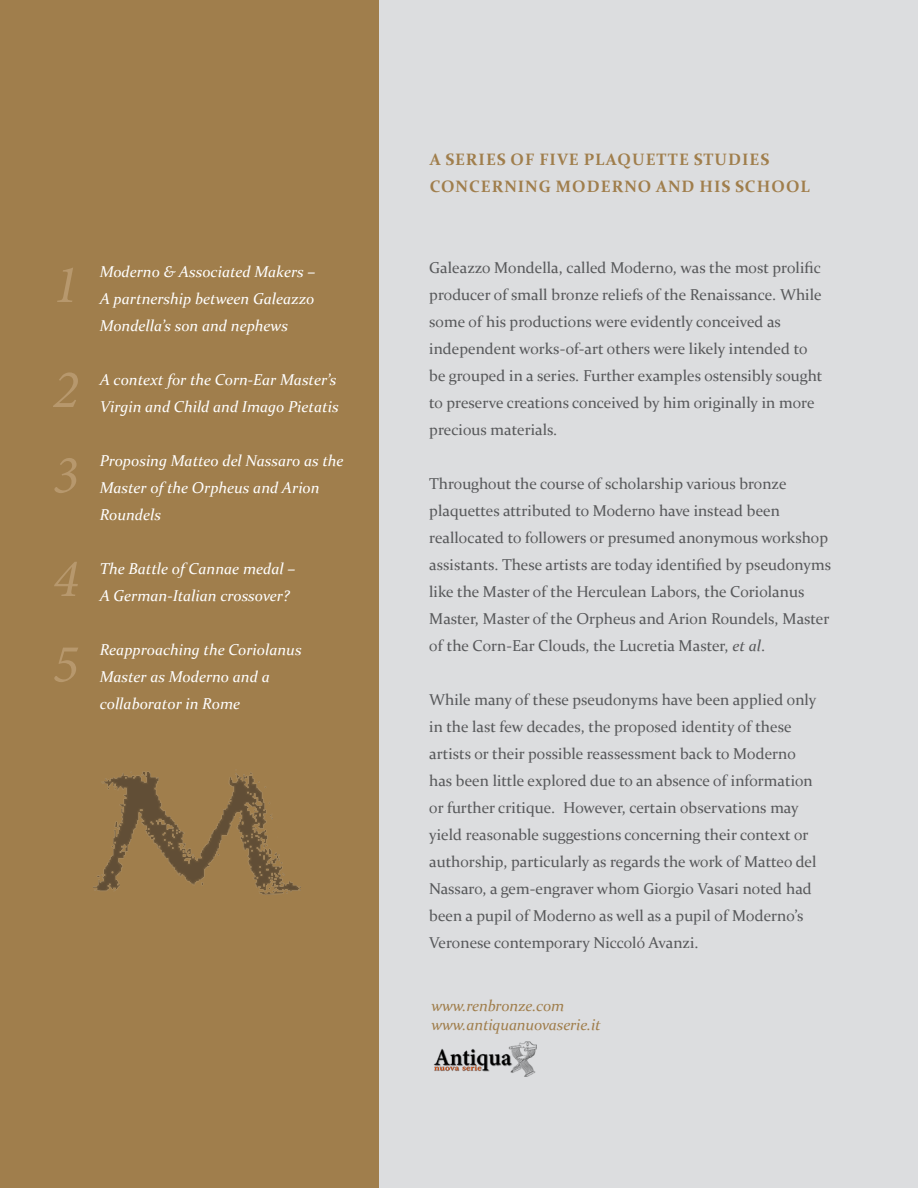
<style>
.page{position:relative;width:918px;height:1188px;background:#fff}
.page>*{position:absolute;margin:0;border:0;box-sizing:border-box;transform-origin:0 0}
.t1{font:italic 54.45px "Minion Pro";color:#b7986d}
.t2{font:700 16.5px/27px "Constantia";letter-spacing:.06em;color:#a07e4c}
.t3{font:15.75px/27px "Constantia";color:#57585a}
.t4{font:italic 15.75px/27px "Constantia";color:#fff}
.t5{font:italic 15.75px/18.9px "Constantia";letter-spacing:-.01em;color:#a07e4c}
.s1{font-style:italic}
</style>
<div class="page">
<div style="left:377px;top:0;width:541px;height:1188px;background:#dcdddf"></div>
<div style="left:0;top:0;width:378px;height:1188px;background:#a07e4c"></div>
<img style="left:434px;top:1041px;width:103px;height:36px">
<img style="left:94px;top:771px;width:206px;height:124px">
<p class="t1" style="left:53px;top:247px;width:27px">1</p>
<p class="t1" style="left:53px;top:352px;width:27px">2</p>
<p class="t1" style="left:53px;top:438px;width:27px">3</p>
<p class="t1" style="left:53px;top:541px;width:27px">4</p>
<p class="t1" style="left:53px;top:627px;width:27px">5</p>
<p class="t4" style="left:100px;top:257px;width:217px;text-align:justify">Moderno &amp; Associated Makers – A partnership between Galeazzo Mondella’s son and nephews</p>
<p class="t4" style="left:100px;top:365px;width:240px">A context for the Corn-Ear Master’s<br>Virgin and Child and Imago Pietatis</p>
<p class="t4" style="left:100px;top:446px;width:245px">Proposing Matteo del Nassaro as the<br>Master of the Orpheus and Arion<br>Roundels</p>
<p class="t4" style="left:100px;top:554px;width:197px">The Battle of Cannae medal –<br>A German-Italian crossover?</p>
<p class="t4" style="left:100px;top:635px;width:203px">Reapproaching the Coriolanus<br>Master as Moderno and a collaborator in Rome</p>
<p class="t2" style="left:430px;top:145px;width:382px">A SERIES OF FIVE PLAQUETTE STUDIES<br>CONCERNING MODERNO AND HIS SCHOOL</p>
<p class="t3" style="left:429px;top:253px;width:395px">Galeazzo Mondella, called Moderno, was the most prolific producer of small bronze reliefs of the Renaissance. While some of his productions were evidently conceived as independent works-of-art others were likely intended to be grouped in a series. Further examples ostensibly sought to preserve creations conceived by him originally in more precious materials.</p>
<p class="t3" style="left:429px;top:469px;width:403px">Throughout the course of scholarship various bronze plaquettes attributed to Moderno have instead been reallocated to followers or presumed anonymous workshop assistants. These artists are today identified by pseudonyms like the Master of the Herculean Labors, the Coriolanus Master, Master of the Orpheus and Arion Roundels, Master of the Corn-Ear Clouds, the Lucretia Master, <span class="s1">et al</span>.</p>
<p class="t3" style="left:429px;top:685px;width:389px">While many of these pseudonyms have been applied only in the last few decades, the proposed identity of these artists or their possible reassessment back to Moderno has been little explored due to an absence of information or further critique. However, certain observations may yield reasonable suggestions concerning their context or authorship, particularly as regards the work of Matteo del Nassaro, a gem-engraver whom Giorgio Vasari noted had been a pupil of Moderno as well as a pupil of Moderno’s Veronese contemporary Niccoló Avanzi.</p>
<p class="t5" style="left:431px;top:995px;width:171px">www.renbronze.com www.antiquanuovaserie.it</p>
</div>
